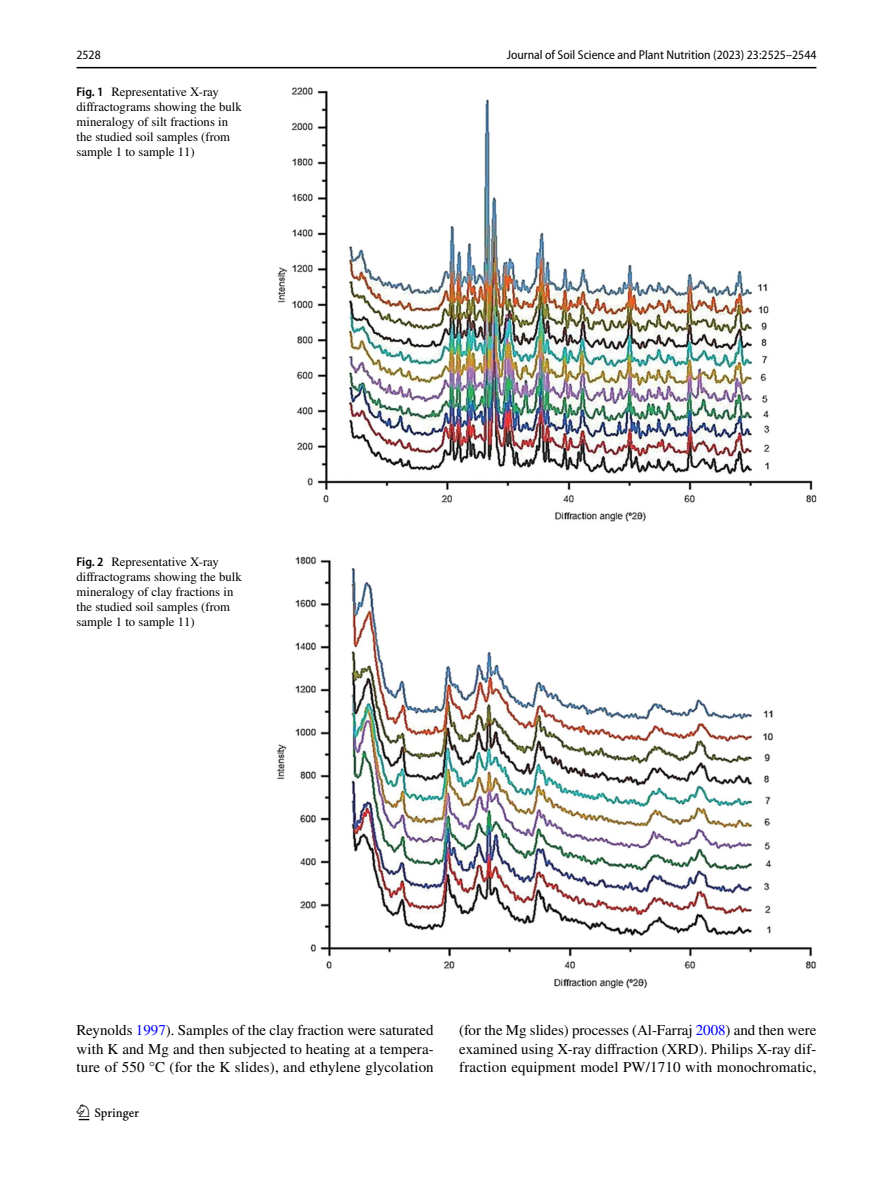
<style>
.page{position:relative;width:893px;height:1187px;background:#fff}
.page>*{position:absolute;margin:0;border:0;box-sizing:border-box;transform-origin:0 0}
.t1{font:22.5px "Springnew Regular 2";color:#000}
.t2{font:15px/18.8px "STIX";letter-spacing:.01em;color:#000;text-align:justify}
.t3{font:12.75px/15px "STIX";color:#000}
.t4{font:semi-condensed 12.75px "Myriad Pro";color:#000}
.s1{font-family:"Myriad Pro";font-weight:600;font-stretch:semi-condensed}
.s2{color:#00f}
</style>
<div class="page">
<hr style="left:77px;top:67px;width:739px;height:1px;background:#000">
<img style="left:277px;top:87px;width:539px;height:435px">
<img style="left:276px;top:556px;width:540px;height:432px">
<p class="t4" style="left:77px;top:48px;width:26px">2528</p>
<p class="t4" style="left:507px;top:48px;width:311px">Journal of Soil Science and Plant Nutrition (2023) 23:2525–2544</p>
<p class="t3" style="left:77px;top:85px;width:167px"><span class="s1">Fig. 1</span> Representative X-ray diffractograms showing the bulk mineralogy of silt fractions in the studied soil samples (from sample 1 to sample 11)</p>
<p class="t3" style="left:77px;top:554px;width:167px"><span class="s1">Fig. 2</span> Representative X-ray diffractograms showing the bulk mineralogy of clay fractions in the studied soil samples (from sample 1 to sample 11)</p>
<p class="t2" style="left:77px;top:1021px;width:359px">Reynolds <span class="s2">1997</span>). Samples of the clay fraction were saturated with K and Mg and then subjected to heating at a tempera&shy;ture of 550 °C (for the K slides), and ethylene glycolation</p>
<p class="t2" style="left:459px;top:1021px;width:359px">(for the Mg slides) processes (Al-Farraj <span class="s2">2008</span>) and then were examined using X-ray diffraction (XRD). Philips X-ray dif&shy;fraction equipment model PW/1710 with monochromatic,</p>
<h1 class="t1" style="left:79px;top:1104px;width:62px">1 3</h1>
</div>
